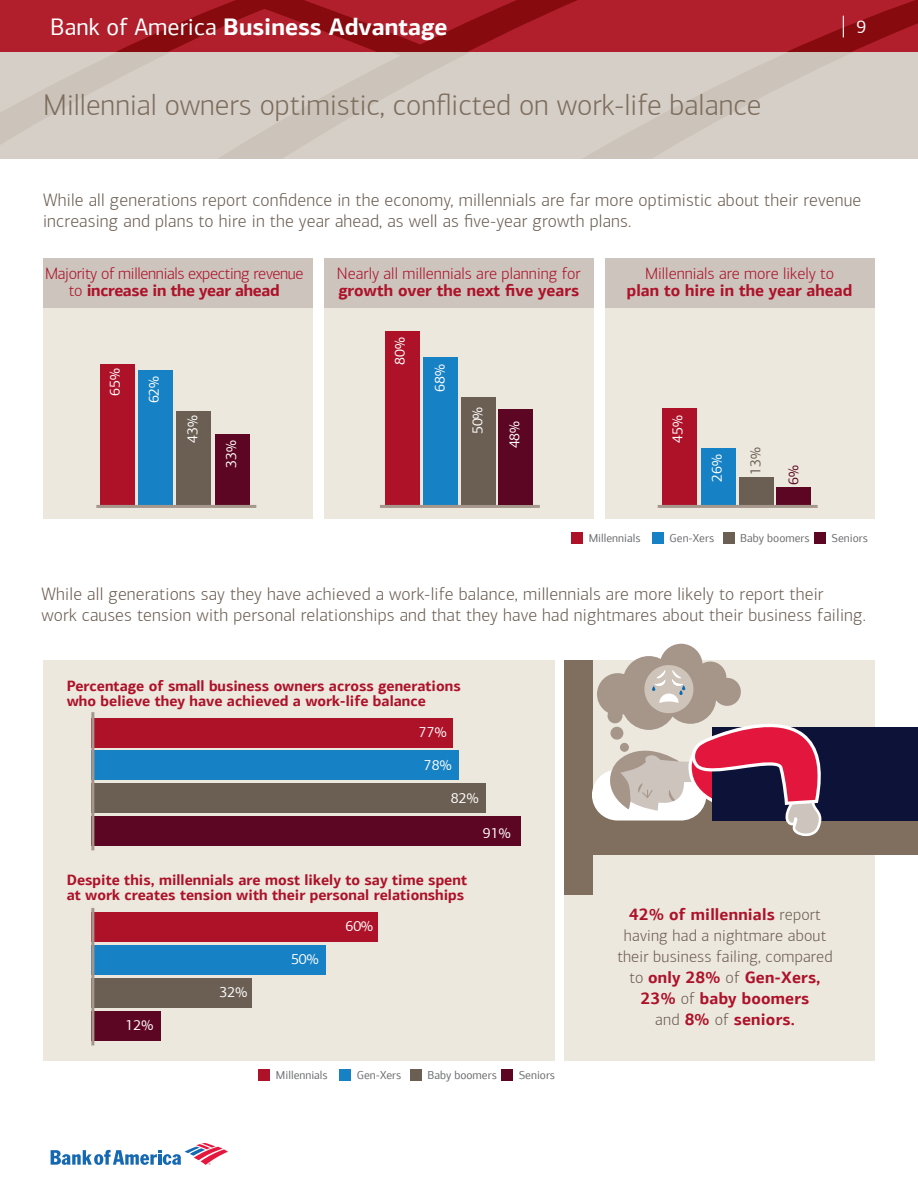
<style>
.page{position:relative;width:918px;height:1188px;background:#fff}
.page>*{position:absolute;margin:0;border:0;box-sizing:border-box;transform-origin:0 0}
.t1{font:300 30px "Connections";color:#7d6e5e}
.t2{font:700 24px "Connections";color:#fff}
.t3{font:18.15px "Connections";color:#fff}
.t4{font:300 18px/21px "Connections";letter-spacing:.01em;color:#6b5e52}
.t5{font:300 16.5px/21px "Connections";letter-spacing:.01em;color:#6b5e52;text-align:center}
.t6{font:300 16.5px/16.5px "Connections";color:#ad1229}
.t7{font:300 16.5px/16.5px "Connections";letter-spacing:-.02em;color:#ad1229;text-align:center}
.t8{font:700 15px/15px "Connections";color:#ad1229}
.t9{font:14.4px "Connections";color:#fff}
.t10{font:14.4px "Connections";color:#6b5e52}
.t11{font:14.4px "Connections";color:#5c0623}
.t12{font:11.55px "Connections";color:#6d6e70}
.s1{font-weight:400}
.s2{font-weight:700}
.s3{font-weight:700;color:#ad1229}
</style>
<div class="page">
<svg style="left:51px;top:1143px;width:176px;height:22px"></svg>
<svg style="left:0;top:51px;width:918px;height:107px;background:#d3cbc3"></svg>
<svg style="left:0;top:0;width:918px;height:51px;background:#a61924"></svg>
<svg style="left:843px;top:16px;width:1px;height:21px"></svg>
<div style="left:564px;top:660px;width:311px;height:400px;background:#ede8de"></div>
<div style="left:43px;top:660px;width:512px;height:400px;background:#ede8de"></div>
<div style="left:91px;top:751px;width:367px;height:29px;background:#1681c4"></div>
<div style="left:91px;top:718px;width:362px;height:29px;background:#ad1229"></div>
<div style="left:91px;top:783px;width:395px;height:30px;background:#6b5e52"></div>
<div style="left:91px;top:945px;width:234px;height:29px;background:#1681c4"></div>
<div style="left:91px;top:912px;width:287px;height:30px;background:#ad1229"></div>
<div style="left:91px;top:978px;width:161px;height:29px;background:#6b5e52"></div>
<div style="left:43px;top:286px;width:270px;height:233px;background:#ede8de"></div>
<div style="left:43px;top:258px;width:270px;height:50px;background:#ccc4bd"></div>
<div style="left:324px;top:286px;width:270px;height:233px;background:#ede8de"></div>
<div style="left:324px;top:258px;width:270px;height:50px;background:#ccc4bd"></div>
<div style="left:605px;top:286px;width:270px;height:233px;background:#ede8de"></div>
<div style="left:605px;top:258px;width:270px;height:50px;background:#ccc4bd"></div>
<div style="left:138px;top:370px;width:34px;height:135px;background:#1681c4"></div>
<div style="left:100px;top:364px;width:34px;height:141px;background:#ad1229"></div>
<div style="left:177px;top:411px;width:34px;height:94px;background:#6b5e52"></div>
<div style="left:423px;top:357px;width:35px;height:148px;background:#1681c4"></div>
<div style="left:385px;top:332px;width:34px;height:173px;background:#ad1229"></div>
<div style="left:462px;top:397px;width:34px;height:108px;background:#6b5e52"></div>
<div style="left:701px;top:448px;width:34px;height:57px;background:#1681c4"></div>
<div style="left:663px;top:408px;width:34px;height:97px;background:#ad1229"></div>
<div style="left:739px;top:477px;width:35px;height:28px;background:#6b5e52"></div>
<div style="left:565px;top:660px;width:28px;height:234px;background:#806e5e"></div>
<div style="left:584px;top:791px;width:334px;height:64px;background:#806e5e"></div>
<div style="left:592px;top:770px;width:114px;height:51px;background:#fff;border-radius:25px"></div>
<div style="left:713px;top:728px;width:205px;height:93px;background:#0d1238"></div>
<div style="left:597px;top:673px;width:41px;height:42px;background:#a6968a;border-radius:50%"></div>
<div style="left:660px;top:644px;width:43px;height:44px;background:#a6968a;border-radius:50%"></div>
<div style="left:623px;top:656px;width:52px;height:54px;background:#a6968a;border-radius:50%"></div>
<div style="left:694px;top:662px;width:32px;height:32px;background:#a6968a;border-radius:50%"></div>
<svg style="left:602px;top:665px;width:254px;height:172px"></svg>
<div style="left:608px;top:708px;width:14px;height:15px;background:#a6968a;border-radius:50%"></div>
<div style="left:620px;top:743px;width:9px;height:9px;background:#a6968a;border-radius:50%"></div>
<div style="left:610px;top:727px;width:13px;height:13px;background:#a6968a;border-radius:50%"></div>
<hr style="left:380px;top:505px;width:160px;height:3px;background:#a5978b">
<div style="left:215px;top:435px;width:34px;height:70px;background:#5c0623"></div>
<div style="left:499px;top:410px;width:34px;height:95px;background:#5c0623"></div>
<div style="left:777px;top:487px;width:34px;height:18px;background:#5c0623"></div>
<hr style="left:96px;top:505px;width:160px;height:3px;background:#a5978b">
<hr style="left:658px;top:505px;width:160px;height:3px;background:#a5978b">
<div style="left:571px;top:532px;width:12px;height:12px;background:#ad1229"></div>
<div style="left:652px;top:532px;width:12px;height:12px;background:#1681c4"></div>
<div style="left:723px;top:532px;width:12px;height:12px;background:#6b5e52"></div>
<div style="left:814px;top:532px;width:12px;height:12px;background:#5c0623"></div>
<div style="left:91px;top:816px;width:429px;height:29px;background:#5c0623"></div>
<hr style="left:91px;top:712px;width:3px;height:138px;background:#a5978b">
<div style="left:91px;top:1011px;width:69px;height:29px;background:#5c0623"></div>
<hr style="left:91px;top:908px;width:3px;height:138px;background:#a5978b">
<div style="left:258px;top:1069px;width:12px;height:12px;background:#ad1229"></div>
<div style="left:339px;top:1069px;width:12px;height:12px;background:#1681c4"></div>
<div style="left:410px;top:1069px;width:12px;height:12px;background:#6b5e52"></div>
<div style="left:501px;top:1069px;width:12px;height:12px;background:#5c0623"></div>
<h2 class="t2" style="left:50px;top:11px;width:399px"><span class="s1">Bank of America</span> Business Advantage</h2>
<p class="t3" style="left:856px;top:16px;width:11px">9</p>
<p class="t1" style="left:43px;top:88px;width:720px">Millennial owners optimistic, conflicted on work-life balance</p>
<p class="t4" style="left:43px;top:190px;width:820px">While all generations report confidence in the economy, millennials are far more optimistic about their revenue increasing and plans to hire in the year ahead, as well as five-year growth plans.</p>
<p class="t7" style="left:45px;top:265px;width:260px">Majority of millennials expecting revenue to <span class="s2">increase in the year ahead</span></p>
<p class="t6" style="left:337px;top:265px;width:245px">Nearly all millennials are planning for <span class="s2">growth over the next five years</span></p>
<p class="t6" style="left:627px;top:265px;width:227px;text-align:center">Millennials are more likely to <span class="s2">plan to hire in the year ahead</span></p>
<p class="t9" style="left:106px;top:396px;width:29px;rotate:-90deg">65%</p>
<p class="t9" style="left:145px;top:403px;width:29px;rotate:-90deg">62%</p>
<p class="t9" style="left:184px;top:443px;width:29px;rotate:-90deg">43%</p>
<p class="t9" style="left:223px;top:468px;width:29px;rotate:-90deg">33%</p>
<p class="t9" style="left:391px;top:365px;width:29px;rotate:-90deg">80%</p>
<p class="t9" style="left:432px;top:392px;width:29px;rotate:-90deg">68%</p>
<p class="t9" style="left:469px;top:434px;width:29px;rotate:-90deg">50%</p>
<p class="t9" style="left:669px;top:443px;width:29px;rotate:-90deg">45%</p>
<p class="t9" style="left:506px;top:448px;width:29px;rotate:-90deg">48%</p>
<p class="t9" style="left:708px;top:482px;width:29px;rotate:-90deg">26%</p>
<p class="t10" style="left:747px;top:475px;width:29px;rotate:-90deg">13%</p>
<p class="t11" style="left:785px;top:485px;width:21px;rotate:-90deg">6%</p>
<p class="t12" style="left:589px;top:531px;width:53px">Millennials</p>
<p class="t12" style="left:670px;top:531px;width:46px">Gen-Xers</p>
<p class="t12" style="left:740px;top:531px;width:71px">Baby boomers</p>
<p class="t12" style="left:831px;top:531px;width:38px">Seniors</p>
<p class="t4" style="left:42px;top:584px;width:826px">While all generations say they have achieved a work-life balance, millennials are more likely to report their<br>work causes tension with personal relationships and that they have had nightmares about their business failing.</p>
<p class="t8" style="left:67px;top:678px;width:396px">Percentage of small business owners across generations who believe they have achieved a work-life balance</p>
<p class="t9" style="left:419px;top:723px;width:29px">77%</p>
<p class="t9" style="left:424px;top:757px;width:29px">78%</p>
<p class="t9" style="left:451px;top:789px;width:29px">82%</p>
<p class="t8" style="left:67px;top:873px;width:402px">Despite this, millennials are most likely to say time spent at work creates tension with their personal relationships</p>
<p class="t9" style="left:126px;top:1017px;width:29px">12%</p>
<p class="t9" style="left:220px;top:984px;width:29px">32%</p>
<p class="t9" style="left:291px;top:951px;width:29px">50%</p>
<p class="t9" style="left:346px;top:918px;width:29px">60%</p>
<p class="t9" style="left:483px;top:824px;width:29px">91%</p>
<p class="t12" style="left:276px;top:1068px;width:53px">Millennials</p>
<p class="t12" style="left:357px;top:1068px;width:46px">Gen-Xers</p>
<p class="t12" style="left:427px;top:1068px;width:71px">Baby boomers</p>
<p class="t12" style="left:519px;top:1068px;width:38px">Seniors</p>
<p class="t5" style="left:617px;top:904px;width:217px"><span class="s3">42% of millennials</span> report having had a nightmare about their business failing, compared to <span class="s3">only 28%</span> of <span class="s3">Gen-Xers,<br>23%</span> of <span class="s3">baby boomers<br></span>and <span class="s3">8%</span> of <span class="s3">seniors.</span></p>
</div>
